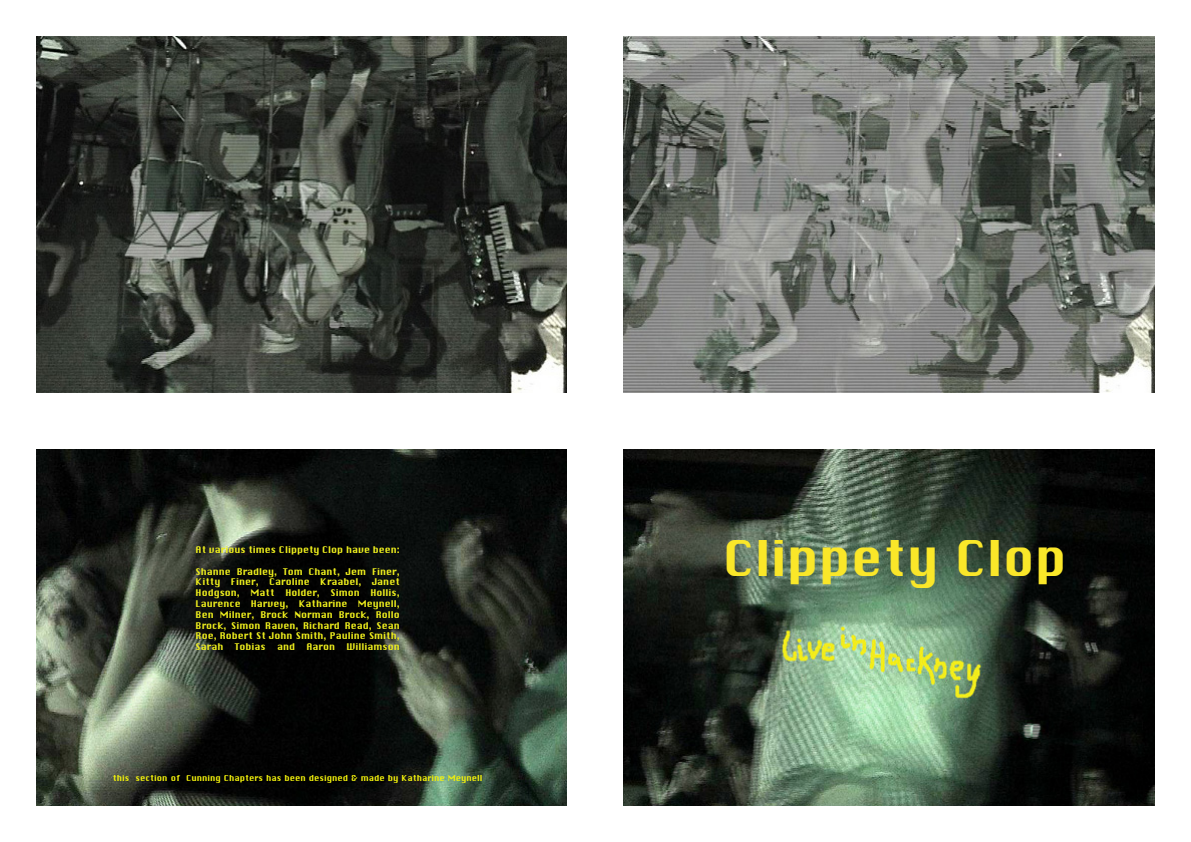
<style>
.page{position:relative;width:1191px;height:842px;background:#fff}
.page>*{position:absolute;margin:0;border:0;box-sizing:border-box;transform-origin:0 0}
.t1{font:48px "Chicago";color:#fae729}
.t2{font:9px/10.8px "Chicago";color:#efef1d;text-align:justify}
.t3{font:8px "Chicago";color:#f0ef0b}
</style>
<div class="page">
<img style="left:624px;top:449px;width:530px;height:357px">
<img style="left:36px;top:449px;width:530px;height:357px">
<img style="left:624px;top:36px;width:530px;height:357px">
<img style="left:36px;top:36px;width:530px;height:357px">
<p class="t2" style="left:196px;top:545px;width:206px">At various times Clippety Clop have been:</p>
<p class="t2" style="left:196px;top:566px;width:206px">Shanne Bradley, Tom Chant, Jem Finer, Kitty Finer, Caroline Kraabel, Janet Hodgson, Matt Holder, Simon Hollis, Laurence Harvey, Katharine Meynell, Ben Milner, Brock Norman Brock, Rollo Brock, Simon Raven, Richard Read, Sean Roe, Robert St John Smith, Pauline Smith, Sarah</p>
<p class="t2" style="left:235px;top:642px;width:32px">Tobias</p>
<p class="t2" style="left:277px;top:642px;width:20px">and</p>
<p class="t2" style="left:306px;top:642px;width:30px">Aaron</p>
<p class="t2" style="left:346px;top:642px;width:55px">Williamson</p>
<p class="t3" style="left:113px;top:772px;width:371px">this section of Cunning Chapters has been designed &amp; made by Katharine Meynell</p>
<p class="t1" style="left:722px;top:521px;width:346px">Clippety Clop</p>
</div>
